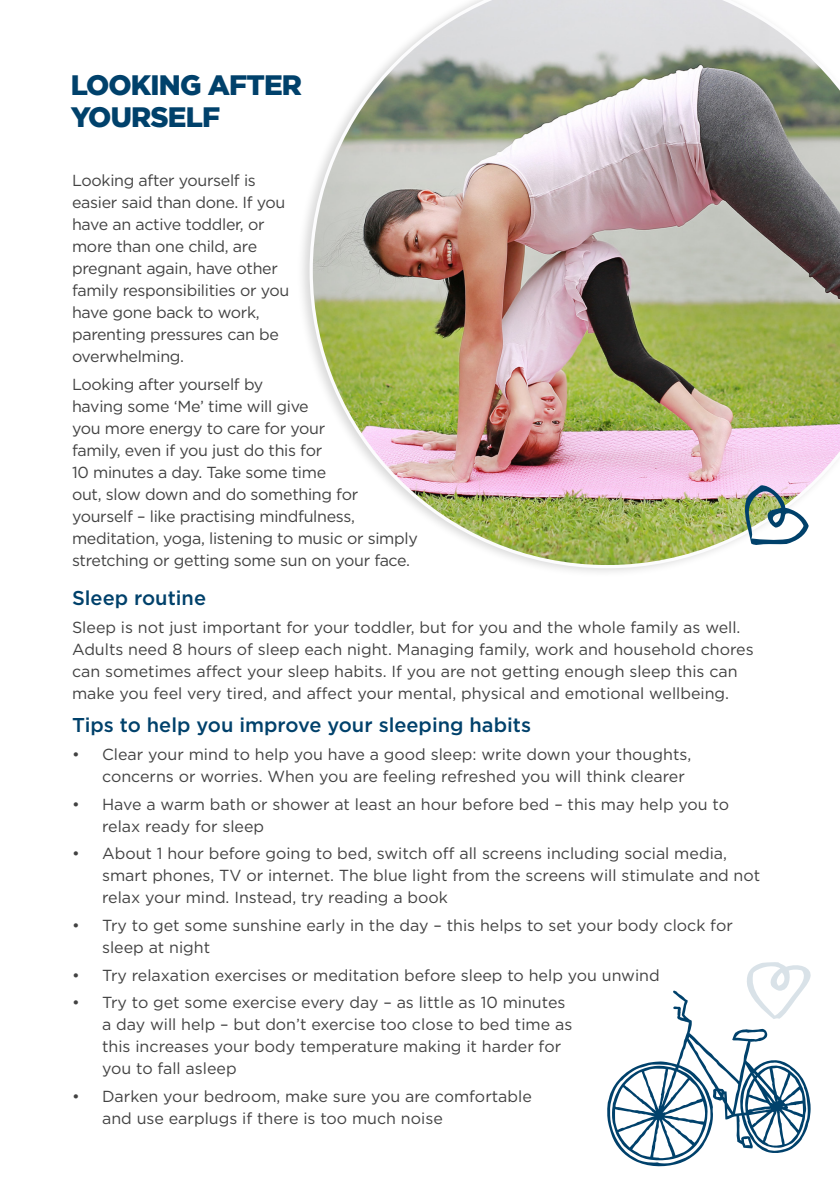
<style>
.page{position:relative;width:840px;height:1191px;background:#fff}
.page>*{position:absolute;margin:0;border:0;box-sizing:border-box;transform-origin:0 0}
.t1{font:900 28px/32px "Gotham HTF";letter-spacing:-.03em;color:#00416b}
.t2{font:500 20px "Gotham";color:#00416b}
.t3{font:16px/22px "Gotham";color:#424242}
.t4{font:16px/22px "Gotham";letter-spacing:-.02em;color:#424242}
</style>
<div class="page">
<img style="left:309px;top:0;width:530px;height:568px">
<img style="left:741px;top:484px;width:67px;height:62px">
<svg style="left:607px;top:962px;width:204px;height:205px"></svg>
<h1 class="t1" style="left:71px;top:68px;width:233px">LOOKING AFTER<br>YOURSELF</h1>
<p class="t4" style="left:72px;top:169px;width:219px">Looking after yourself is easier said than done. If you have an active toddler, or more than one child, are pregnant again, have other family responsibilities or you have gone back to work, parenting pressures can be overwhelming.</p>
<p class="t4" style="left:72px;top:373px;width:347px">Looking after yourself by<br>having some ‘Me’ time will give<br>you more energy to care for your<br>family, even if you just do this for<br>10 minutes a day. Take some time<br>out, slow down and do something for yourself – like practising mindfulness, meditation, yoga, listening to music or simply stretching or getting some sun on your face.</p>
<p class="t2" style="left:72px;top:585px;width:135px">Sleep routine</p>
<p class="t3" style="left:72px;top:616px;width:682px">Sleep is not just important for your toddler, but for you and the whole family as well.<br>Adults need 8 hours of sleep each night. Managing family, work and household chores can sometimes affect your sleep habits. If you are not getting enough sleep this can make you feel very tired, and affect your mental, physical and emotional wellbeing.</p>
<p class="t2" style="left:72px;top:712px;width:460px">Tips to help you improve your sleeping habits</p>
<p class="t3" style="left:102px;top:743px;width:590px;text-indent:-30px">• Clear your mind to help you have a good sleep: write down your thoughts, concerns or worries. When you are feeling refreshed you will think clearer</p>
<p class="t3" style="left:102px;top:792px;width:628px;text-indent:-30px">• Have a warm bath or shower at least an hour before bed – this may help you to relax ready for sleep</p>
<p class="t3" style="left:102px;top:842px;width:659px;text-indent:-30px">• About 1 hour before going to bed, switch off all screens including social media, smart phones, TV or internet. The blue light from the screens will stimulate and not relax your mind. Instead, try reading a book</p>
<p class="t3" style="left:102px;top:914px;width:632px;text-indent:-30px">• Try to get some sunshine early in the day – this helps to set your body clock for sleep at night</p>
<p class="t3" style="left:72px;top:963px;width:589px">• Try relaxation exercises or meditation before sleep to help you unwind</p>
<p class="t3" style="left:102px;top:991px;width:471px;text-indent:-30px">• Try to get some exercise every day – as little as 10 minutes a day will help – but don’t exercise too close to bed time as this increases your body temperature making it harder for you to fall asleep</p>
<p class="t3" style="left:102px;top:1085px;width:431px;text-indent:-30px">• Darken your bedroom, make sure you are comfortable and use earplugs if there is too much noise</p>
</div>
